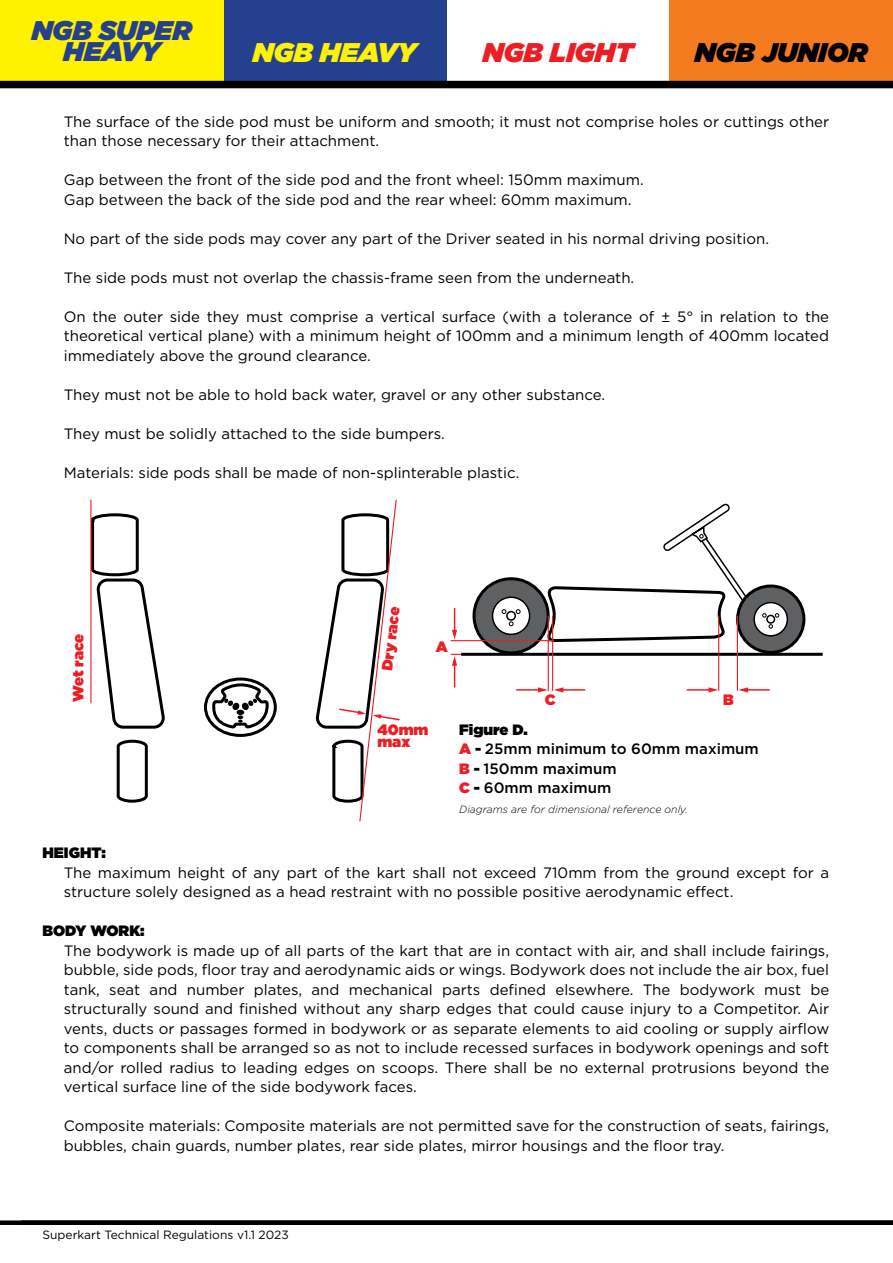
<style>
.page{position:relative;width:893px;height:1263px;background:#fff}
.page>*{position:absolute;margin:0;border:0;box-sizing:border-box;transform-origin:0 0}
.t1{font:italic 900 27px/21px "Gotham";color:#25408f;text-align:center}
.t2{font:italic 900 27px "Gotham";color:#000}
.t3{font:italic 900 27px "Gotham";color:#fff200}
.t4{font:italic 900 27px "Gotham";color:#ed1d24}
.t5{font:15px/19.5px "Gotham";color:#000}
.t6{font:500 15px/19.5px "Gotham";color:#000}
.t7{font:900 15px/12px "Gotham";color:#ed1d24}
.t8{font:900 15px "Gotham";color:#000}
.t9{font:12px "Gotham";color:#000}
.t10{font:italic 300 10.5px "Gotham";color:#000}
.s1{font-weight:900}
.s2{font-weight:900;color:#ed1d24}
</style>
<div class="page">
<div style="left:223px;top:0;width:223px;height:83px;background:#25408f"></div>
<div style="left:0;top:0;width:224px;height:83px;background:#fff200"></div>
<div style="left:670px;top:0;width:223px;height:83px;background:#f47b20"></div>
<div style="left:0;top:81px;width:893px;height:7px;background:#000"></div>
<div style="left:0;top:1220px;width:893px;height:5px;background:#000"></div>
<svg style="left:90px;top:499px;width:307px;height:323px"></svg>
<div style="left:474px;top:579px;width:74px;height:74px;background:#5f6062;border-radius:50%"></div>
<div style="left:472px;top:577px;width:78px;height:77px;border:3px solid #000;border-radius:50%"></div>
<div style="left:493px;top:597px;width:37px;height:37px;background:#fff;border-radius:50%"></div>
<div style="left:492px;top:596px;width:38px;height:39px;border:2px solid #000;border-radius:50%"></div>
<div style="left:506px;top:611px;width:10px;height:10px;border:2px solid #000;border-radius:50%"></div>
<svg style="left:502px;top:609px;width:4px;height:5px"></svg>
<svg style="left:516px;top:609px;width:4px;height:5px"></svg>
<svg style="left:509px;top:621px;width:4px;height:5px"></svg>
<div style="left:738px;top:586px;width:66px;height:66px;background:#5f6062;border-radius:50%"></div>
<div style="left:736px;top:584px;width:69px;height:70px;border:3px solid #000;border-radius:50%"></div>
<div style="left:754px;top:603px;width:33px;height:33px;background:#fff;border-radius:50%"></div>
<div style="left:753px;top:602px;width:35px;height:34px;border:2px solid #000;border-radius:50%"></div>
<div style="left:766px;top:615px;width:9px;height:9px;border:2px solid #000;border-radius:50%"></div>
<svg style="left:762px;top:613px;width:4px;height:4px"></svg>
<svg style="left:775px;top:613px;width:4px;height:4px"></svg>
<svg style="left:769px;top:624px;width:4px;height:4px"></svg>
<svg style="left:546px;top:503px;width:202px;height:144px"></svg>
<hr style="left:461px;top:653px;width:362px;height:3px;background:#000">
<hr style="left:548px;top:616px;width:1px;height:75px;background:#ed1d24">
<hr style="left:718px;top:616px;width:1px;height:75px;background:#ed1d24">
<hr style="left:737px;top:616px;width:1px;height:75px;background:#ed1d24">
<hr style="left:451px;top:640px;width:103px;height:1px;background:#ed1d24">
<hr style="left:552px;top:616px;width:1px;height:75px;background:#ed1d24">
<hr style="left:516px;top:689px;width:24px;height:2px;background:#ed1d24">
<svg style="left:538px;top:687px;width:10px;height:5px"></svg>
<hr style="left:562px;top:689px;width:23px;height:2px;background:#ed1d24">
<svg style="left:554px;top:687px;width:9px;height:5px"></svg>
<svg style="left:452px;top:608px;width:5px;height:31px"></svg>
<svg style="left:451px;top:654px;width:10px;height:33px"></svg>
<hr style="left:687px;top:689px;width:23px;height:2px;background:#ed1d24">
<svg style="left:708px;top:687px;width:10px;height:5px"></svg>
<hr style="left:746px;top:689px;width:24px;height:2px;background:#ed1d24">
<svg style="left:738px;top:687px;width:10px;height:5px"></svg>
<h1 class="t1" style="left:32px;top:19px;width:162px">NGB SUPER<br>HEAVY</h1>
<h1 class="t3" style="left:253px;top:33px;width:165px">NGB HEAVY</h1>
<h1 class="t4" style="left:483px;top:33px;width:152px">NGB LIGHT</h1>
<h1 class="t2" style="left:695px;top:33px;width:174px">NGB JUNIOR</h1>
<p class="t5" style="left:64px;top:111px;width:767px">The surface of the side pod must be uniform and smooth; it must not comprise holes or cuttings other than those necessary for their attachment.</p>
<p class="t5" style="left:64px;top:170px;width:581px">Gap between the front of the side pod and the front wheel: 150mm maximum.<br>Gap between the back of the side pod and the rear wheel: 60mm maximum.</p>
<p class="t5" style="left:64px;top:228px;width:707px">No part of the side pods may cover any part of the Driver seated in his normal driving position.</p>
<p class="t5" style="left:64px;top:267px;width:572px">The side pods must not overlap the chassis-frame seen from the underneath.</p>
<p class="t5" style="left:64px;top:306px;width:767px;text-align:justify">On the outer side they must comprise a vertical surface (with a tolerance of ± 5° in relation to the theoretical vertical plane) with a minimum height of 100mm and a minimum length of 400mm located immediately above the ground clearance.</p>
<p class="t5" style="left:64px;top:384px;width:543px">They must not be able to hold back water, gravel or any other substance.</p>
<p class="t5" style="left:64px;top:423px;width:383px">They must be solidly attached to the side bumpers.</p>
<p class="t5" style="left:64px;top:462px;width:457px">Materials: side pods shall be made of non-splinterable plastic.</p>
<p class="t7" style="left:72px;top:702px;width:69px;rotate:-90deg">Wet race</p>
<p class="t7" style="left:381px;top:669px;width:65px;rotate:-83deg">Dry race</p>
<p class="t7" style="left:436px;top:640px;width:13px">A</p>
<p class="t7" style="left:377px;top:723px;width:53px">40mm max</p>
<p class="t7" style="left:545px;top:694px;width:12px">C</p>
<p class="t7" style="left:723px;top:694px;width:12px">B</p>
<p class="t6" style="left:459px;top:720px;width:301px"><span class="s1">Figure D.<br></span><span class="s2">A</span> <span class="s1">-</span> 25mm minimum to 60mm maximum<br><span class="s2">B</span> <span class="s1">-</span> 150mm maximum<br><span class="s2">C</span> <span class="s1">-</span> 60mm maximum</p>
<p class="t10" style="left:459px;top:802px;width:230px">Diagrams are for dimensional reference only.</p>
<p class="t8" style="left:43px;top:842px;width:65px">HEIGHT:</p>
<p class="t5" style="left:64px;top:862px;width:767px">The maximum height of any part of the kart shall not exceed 710mm from the ground except for a structure solely designed as a head restraint with no possible positive aerodynamic effect.</p>
<p class="t8" style="left:43px;top:920px;width:104px">BODY WORK:</p>
<p class="t5" style="left:64px;top:940px;width:767px;text-align:justify">The bodywork is made up of all parts of the kart that are in contact with air, and shall include fairings, bubble, side pods, floor tray and aerodynamic aids or wings. Bodywork does not include the air box, fuel tank, seat and number plates, and mechanical parts defined elsewhere. The bodywork must be structurally sound and finished without any sharp edges that could cause injury to a Competitor. Air vents, ducts or passages formed in bodywork or as separate elements to aid cooling or supply airflow to components shall be arranged so as not to include recessed surfaces in bodywork openings and soft and/or rolled radius to leading edges on scoops. There shall be no external protrusions beyond the vertical surface line of the side bodywork faces.</p>
<p class="t5" style="left:64px;top:1116px;width:767px">Composite materials: Composite materials are not permitted save for the construction of seats, fairings, bubbles, chain guards, number plates, rear side plates, mirror housings and the floor tray.</p>
<p class="t9" style="left:43px;top:1226px;width:248px">Superkart Technical Regulations v1.1 2023</p>
</div>
